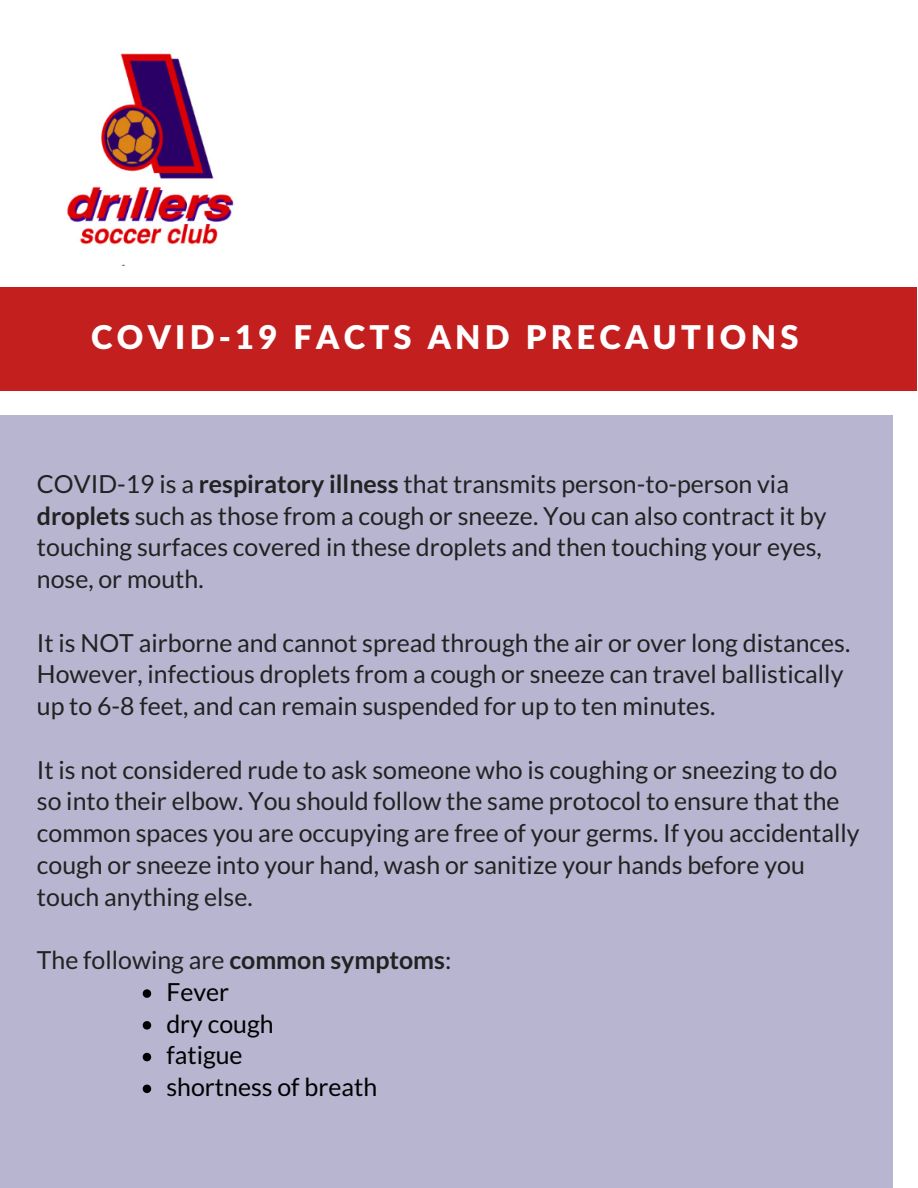
<style>
.page{position:relative;width:918px;height:1188px;background:#fff}
.page>*{position:absolute;margin:0;border:0;box-sizing:border-box;transform-origin:0 0}
.t1{font:900 32.7px "Lato Latin";letter-spacing:.13em;color:#fff}
.t2{font:24.9px/31.8px "Lato";color:#222}
.t3{font:24.9px/31.8px "Lato";color:#000}
.s1{font-weight:700}
</style>
<div class="page">
<div style="left:0;top:287px;width:917px;height:104px;background:#c41f1f"></div>
<img style="left:67px;top:53px;width:167px;height:213px">
<div style="left:0;top:415px;width:892px;height:773px;background:#b8b5d1"></div>
<svg style="left:143px;top:989px;width:8px;height:9px"></svg>
<svg style="left:143px;top:1021px;width:8px;height:9px"></svg>
<svg style="left:143px;top:1053px;width:8px;height:8px"></svg>
<svg style="left:143px;top:1085px;width:8px;height:8px"></svg>
<h1 class="t1" style="left:91px;top:316px;width:709px">COVID-19 FACTS AND PRECAUTIONS</h1>
<p class="t2" style="left:37px;top:467px;width:791px">COVID-19 is a <span class="s1">respiratory illness</span> that transmits person-to-person via <span class="s1">droplets</span> such as those from a cough or sneeze. You can also contract it by touching surfaces covered in these droplets and then touching your eyes, nose, or mouth.</p>
<p class="t2" style="left:37px;top:626px;width:815px">It is NOT airborne and cannot spread through the air or over long distances.<br>However, infectious droplets from a cough or sneeze can travel ballistically up to 6-8 feet, and can remain suspended for up to ten minutes.</p>
<p class="t2" style="left:37px;top:753px;width:824px">It is not considered rude to ask someone who is coughing or sneezing to do so into their elbow. You should follow the same protocol to ensure that the common spaces you are occupying are free of your germs. If you accidentally cough or sneeze into your hand, wash or sanitize your hands before you touch anything else.</p>
<p class="t2" style="left:37px;top:944px;width:416px">The following are <span class="s1">common symptoms</span>:</p>
<p class="t3" style="left:166px;top:975px;width:212px">Fever<br>dry cough<br>fatigue<br>shortness of breath</p>
</div>
